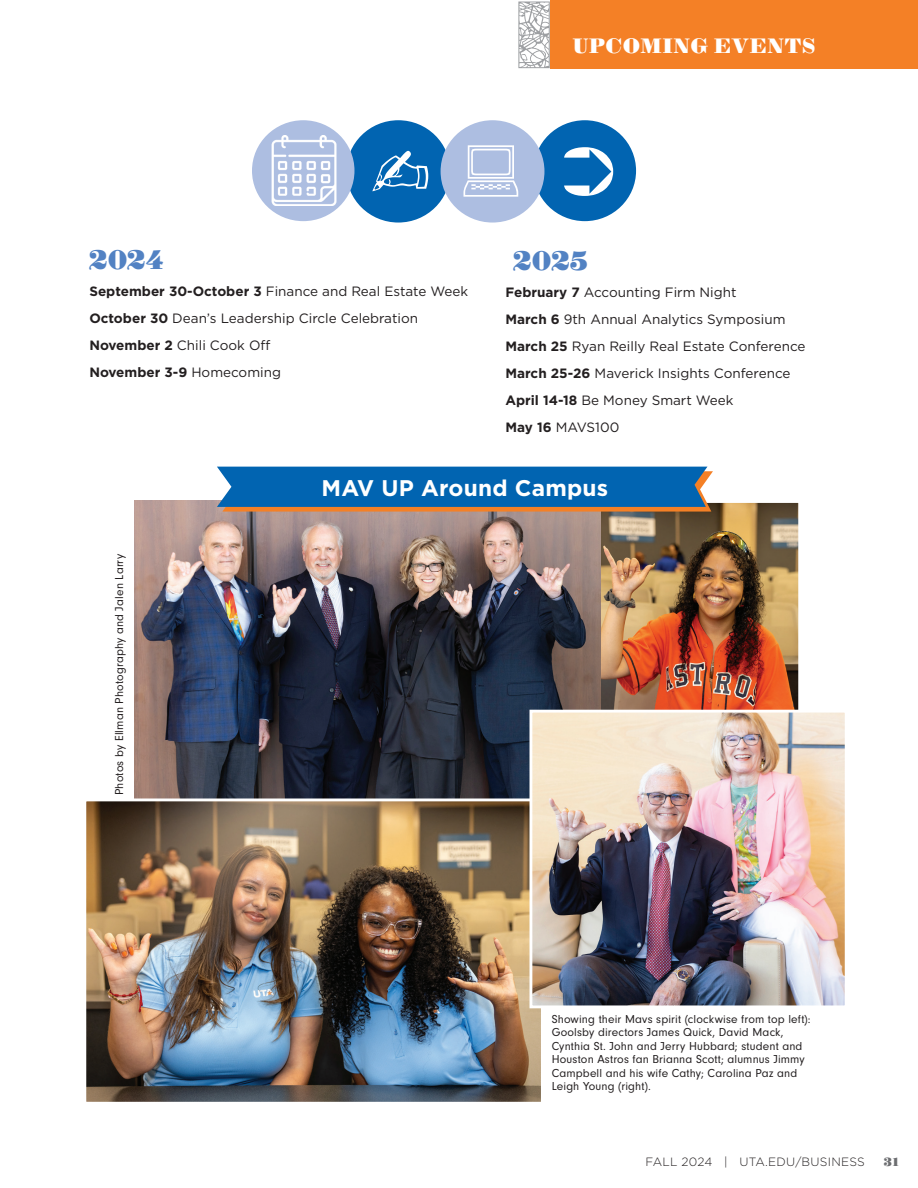
<style>
.page{position:relative;width:918px;height:1188px;background:#fff}
.page>*{position:absolute;margin:0;border:0;box-sizing:border-box;transform-origin:0 0}
.t1{font:27px "Sybarite Small";letter-spacing:.005em;color:#5282c3}
.t2{font:700 22.65px "Gotham";letter-spacing:.01em;color:#fff}
.t3{font:21px "Sybarite Small";letter-spacing:.02em;color:#fff}
.t4{font:13.5px/27px "Gotham";color:#231f20}
.t5{font:12px/13.5px "Neuzeit Gro";letter-spacing:.01em;color:#231f20}
.t6{font:300 12px "Gotham";letter-spacing:.02em;color:#231f20}
.t7{font:12px "Sybarite Small";color:#6c6d70}
.s1{font-weight:700}
</style>
<div class="page">
<img style="left:601px;top:504px;width:196px;height:206px">
<div style="left:590px;top:500px;width:211px;height:219px;border:3px solid #fff"></div>
<svg style="left:518px;top:2px;width:32px;height:66px"></svg>
<div style="left:550px;top:0;width:367px;height:68px;background:#f48026"></div>
<div style="left:346px;top:120px;width:104px;height:103px;background:#0164b1;border-radius:50%"></div>
<div style="left:534px;top:120px;width:102px;height:101px;background:#0164b1;border-radius:50%"></div>
<div style="left:252px;top:120px;width:102px;height:101px;background:#adbee1;border-radius:50%"></div>
<img style="left:271px;top:135px;width:66px;height:71px">
<div style="left:441px;top:120px;width:103px;height:103px;background:#adbee1;border-radius:50%"></div>
<img style="left:135px;top:500px;width:466px;height:299px">
<svg style="left:217px;top:467px;width:496px;height:45px;background:#246ba2"></svg>
<img style="left:87px;top:803px;width:453px;height:298px">
<div style="left:83px;top:799px;width:461px;height:306px;border:3px solid #fff"></div>
<img style="left:534px;top:714px;width:310px;height:290px">
<div style="left:530px;top:710px;width:318px;height:298px;border:3px solid #fff"></div>
<h3 class="t3" style="left:572px;top:32px;width:245px">UPCOMING EVENTS</h3>
<h1 class="t1" style="left:89px;top:242px;width:75px">2024</h1>
<p class="t4" style="left:89px;top:277px;width:380px"><span class="s1">September 30-October 3</span> Finance and Real Estate Week <span class="s1">October 30</span> Dean’s Leadership Circle Celebration <span class="s1">November 2</span> Chili Cook Off<br><span class="s1">November 3-9</span> Homecoming</p>
<h1 class="t1" style="left:514px;top:244px;width:76px">2025</h1>
<p class="t4" style="left:506px;top:279px;width:302px"><span class="s1">February 7</span> Accounting Firm Night<br><span class="s1">March 6</span> 9th Annual Analytics Symposium <span class="s1">March 25</span> Ryan Reilly Real Estate Conference <span class="s1">March 25-26</span> Maverick Insights Conference <span class="s1">April 14-18</span> Be Money Smart Week<br><span class="s1">May 16</span> MAVS100</p>
<p class="t5" style="left:113px;top:795px;width:243px;rotate:-90deg">Photos by Ellman Photography and Jalen Larry</p>
<h2 class="t2" style="left:322px;top:472px;width:288px">MAV UP Around Campus</h2>
<p class="t5" style="left:552px;top:1012px;width:261px">Showing their Mavs spirit (clockwise from top left):<br>Goolsby directors James Quick, David Mack, Cynthia St. John and Jerry Hubbard; student and Houston Astros fan Brianna Scott; alumnus Jimmy Campbell and his wife Cathy; Carolina Paz and Leigh Young (right).</p>
<p class="t6" style="left:646px;top:1154px;width:221px">FALL 2024 | UTA.EDU/BUSINESS</p>
<p class="t7" style="left:884px;top:1154px;width:17px">31</p>
</div>
